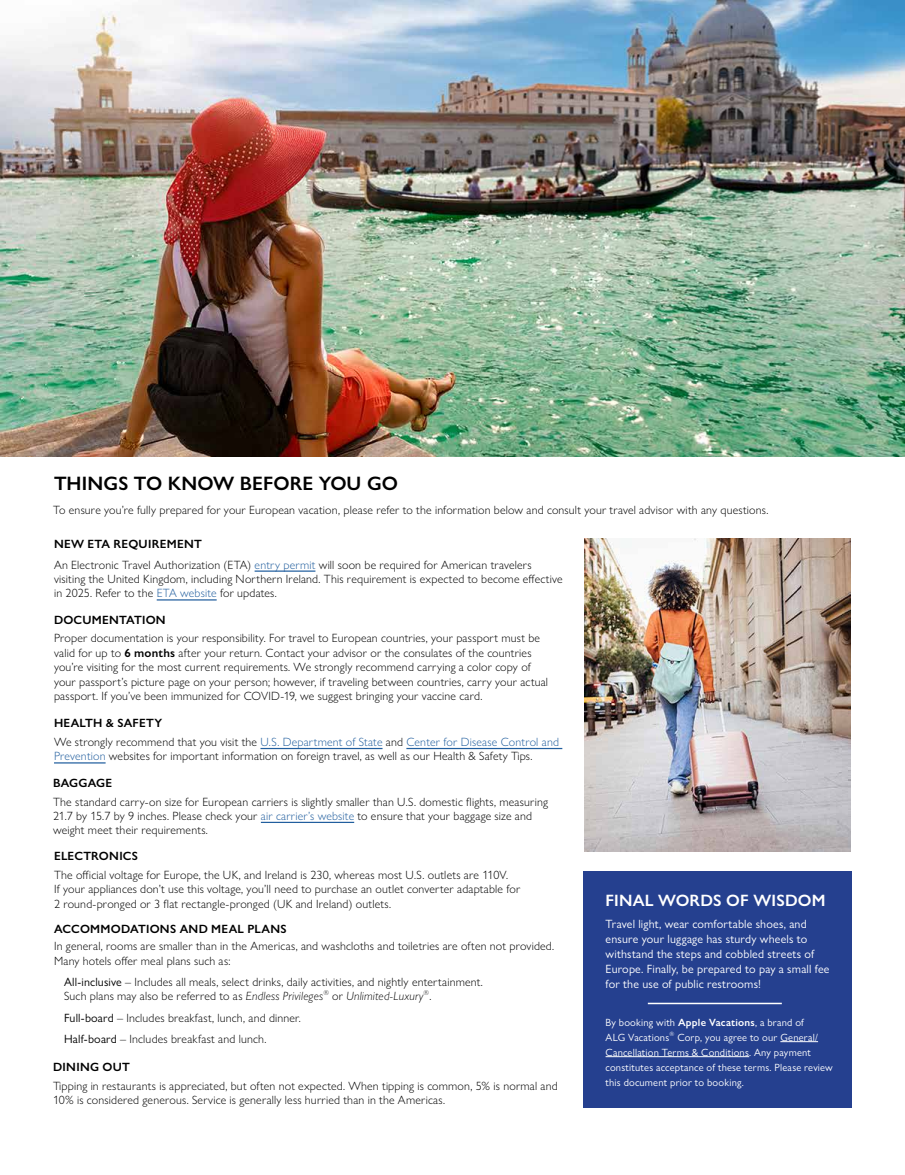
<style>
.page{position:relative;width:905px;height:1175px;background:#fff}
.page>*{position:absolute;margin:0;border:0;box-sizing:border-box;transform-origin:0 0}
.t1{font:600 19.5px "Gill Sans Nova";letter-spacing:.005em;color:#000}
.t2{font:600 16.5px "Gill Sans Nova";letter-spacing:.01em;color:#fff}
.t3{font:300 12px/14.4px "Gill Sans Nova";letter-spacing:.015em;color:#000}
.t4{font:12px/15px "Gill Sans Nova";letter-spacing:.015em;color:#fff}
.t5{font:600 12px "Gill Sans Nova";letter-spacing:.025em;color:#000}
.t6{font:italic 300 12px "Gill Sans Nova";letter-spacing:.015em;color:#000}
.t7{font:10.5px/15px "Gill Sans Nova";letter-spacing:.02em;color:#fff}
.t8{font:italic 300 7.05px "Gill Sans Nova";color:#000}
.t9{font:6.15px "Gill Sans Nova";color:#fff}
.s1{color:#215e9e}
.s2{font-weight:600}
.s3{font-weight:400}
.s4{font-style:italic}
.s5{font-style:normal}
</style>
<div class="page">
<img style="left:0;top:0;width:904px;height:457px">
<div style="left:583px;top:871px;width:268px;height:236px;background:#25408f"></div>
<img style="left:584px;top:538px;width:266px;height:313px">
<hr style="left:780px;top:1041px;width:38px;height:1px;background:#fff">
<hr style="left:605px;top:1056px;width:144px;height:1px;background:#fff">
<hr style="left:254px;top:570px;width:61px;height:1px;background:#215e9e">
<hr style="left:157px;top:599px;width:60px;height:1px;background:#215e9e">
<hr style="left:260px;top:748px;width:122px;height:1px;background:#215e9e">
<hr style="left:406px;top:748px;width:156px;height:1px;background:#215e9e">
<hr style="left:54px;top:762px;width:52px;height:1px;background:#215e9e">
<hr style="left:261px;top:821px;width:93px;height:2px;background:#215e9e">
<hr style="left:647px;top:1002px;width:134px;height:2px;background:#fff">
<h1 class="t1" style="left:54px;top:471px;width:345px">THINGS TO KNOW BEFORE YOU GO</h1>
<p class="t3" style="left:53px;top:502px;width:716px">To ensure you’re fully prepared for your European vacation, please refer to the information below and consult your travel advisor with any questions.</p>
<p class="t5" style="left:54px;top:537px;width:149px">NEW ETA REQUIREMENT</p>
<p class="t3" style="left:54px;top:557px;width:510px">An Electronic Travel Authorization (ETA) <span class="s1">entry permit</span> will soon be required for American travelers visiting the United Kingdom, including Northern Ireland. This requirement is expected to become effective in 2025. Refer to the <span class="s1">ETA website</span> for updates.</p>
<p class="t5" style="left:54px;top:613px;width:113px">DOCUMENTATION</p>
<p class="t3" style="left:54px;top:631px;width:495px">Proper documentation is your responsibility. For travel to European countries, your passport must be valid for up to <span class="s2">6 months</span> after your return. Contact your advisor or the consulates of the countries you’re visiting for the most current requirements. We strongly recommend carrying a color copy of your passport’s picture page on your person; however, if traveling between countries, carry your actual passport. If you’ve been immunized for COVID-19, we suggest bringing your vaccine card.</p>
<p class="t5" style="left:54px;top:716px;width:110px">HEALTH &amp; SAFETY</p>
<p class="t3" style="left:54px;top:734px;width:506px">We strongly recommend that you visit the <span class="s1">U.S. Department of State</span> and <span class="s1">Center for Disease Control and<br>Prevention</span> websites for important information on foreign travel, as well as our Health &amp; Safety Tips.</p>
<p class="t5" style="left:53px;top:775px;width:61px">BAGGAGE</p>
<p class="t3" style="left:53px;top:794px;width:496px">The standard carry-on size for European carriers is slightly smaller than U.S. domestic flights, measuring<br>21.7 by 15.7 by 9 inches. Please check your <span class="s1">air carrier’s website</span> to ensure that your baggage size and weight meet their requirements.</p>
<p class="t5" style="left:54px;top:848px;width:86px">ELECTRONICS</p>
<p class="t3" style="left:54px;top:867px;width:468px">The official voltage for Europe, the UK, and Ireland is 230, whereas most U.S. outlets are 110V.<br>If your appliances don’t use this voltage, you’ll need to purchase an outlet converter adaptable for<br>2 round-pronged or 3 flat rectangle-pronged (UK and Ireland) outlets.</p>
<p class="t5" style="left:54px;top:922px;width:234px">ACCOMMODATIONS AND MEAL PLANS</p>
<p class="t3" style="left:54px;top:939px;width:501px">In general, rooms are smaller than in the Americas, and washcloths and toiletries are often not provided.<br>Many hotels offer meal plans such as:</p>
<p class="t3" style="left:64px;top:974px;width:420px"><span class="s3">All-inclusive</span> – Includes all meals, select drinks, daily activities, and nightly entertainment.<br>Such plans may also be referred to as <span class="s4">Endless Privileges</span></p>
<p class="t8" style="left:323px;top:988px;width:7px">®</p>
<p class="t6" style="left:332px;top:989px;width:93px"><span class="s5">or</span> Unlimited-Luxury</p>
<p class="t8" style="left:423px;top:988px;width:7px">®</p>
<p class="t3" style="left:429px;top:989px;width:3px">.</p>
<p class="t3" style="left:64px;top:1006px;width:238px;line-height:21.1px"><span class="s3">Full-board</span> – Includes breakfast, lunch, and dinner.<br><span class="s3">Half-board</span> – Includes breakfast and lunch.</p>
<p class="t5" style="left:53px;top:1059px;width:78px">DINING OUT</p>
<p class="t3" style="left:53px;top:1078px;width:506px">Tipping in restaurants is appreciated, but often not expected. When tipping is common, 5% is normal and<br>10% is considered generous. Service is generally less hurried than in the Americas.</p>
<h2 class="t2" style="left:605px;top:890px;width:221px">FINAL WORDS OF WISDOM</h2>
<p class="t4" style="left:605px;top:916px;width:225px">Travel light, wear comfortable shoes, and ensure your luggage has sturdy wheels to withstand the steps and cobbled streets of Europe. Finally, be prepared to pay a small fee for the use of public restrooms!</p>
<p class="t7" style="left:605px;top:1014px;width:200px">By booking with <span class="s2">Apple Vacations</span>, a brand of<br>ALG Vacations</p>
<p class="t9" style="left:669px;top:1029px;width:6px">®</p>
<p class="t7" style="left:605px;top:1029px;width:229px;text-indent:72px">Corp, you agree to our General/ Cancellation Terms &amp; Conditions. Any payment constitutes acceptance of these terms. Please review this document prior to booking.</p>
</div>
